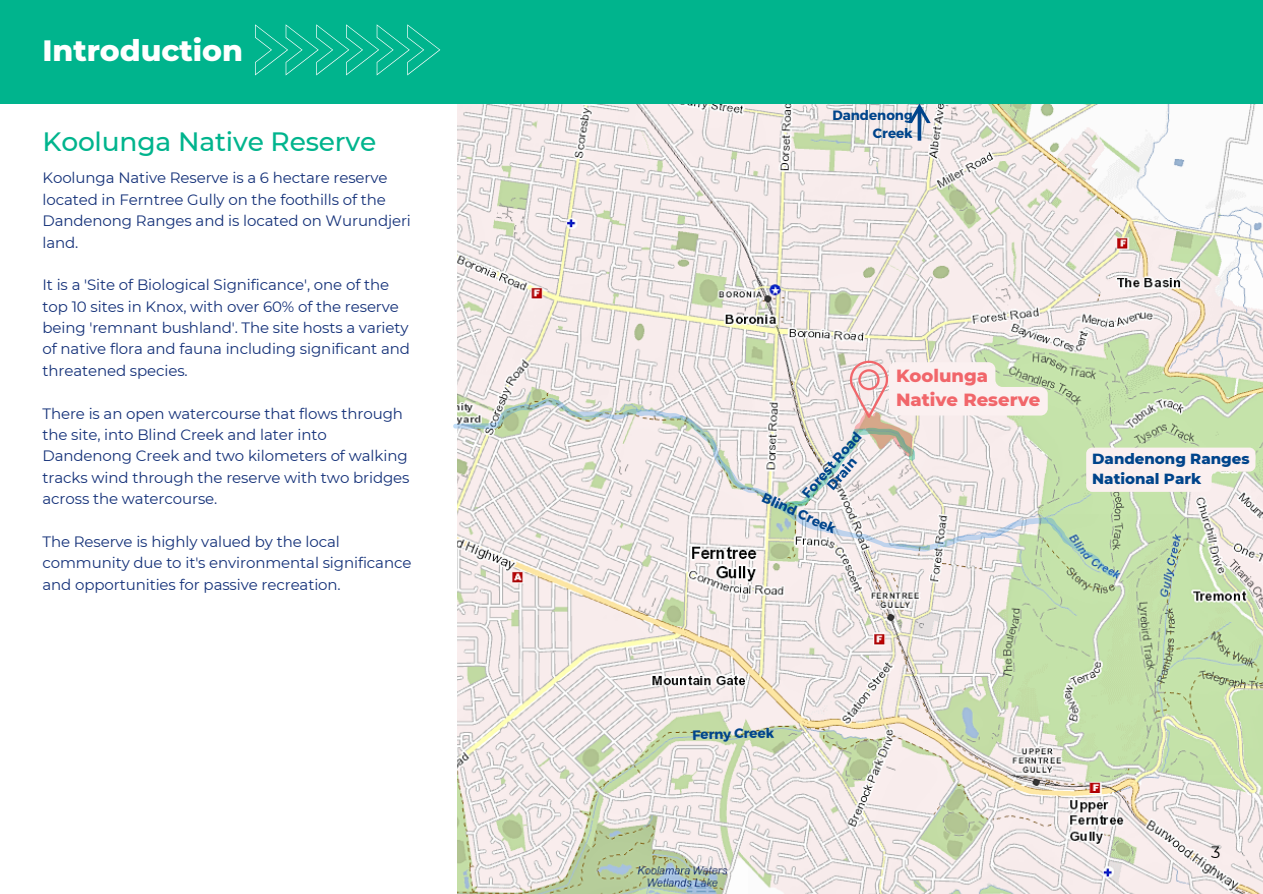
<style>
.page{position:relative;width:1263px;height:894px;background:#fff}
.page>*{position:absolute;margin:0;border:0;box-sizing:border-box;transform-origin:0 0}
.t1{font:800 30px "Montserrat";color:#fff}
.t2{font:500 26.55px "Montserrat";letter-spacing:-.005em;color:#00b48d}
.t3{font:800 18px/24.8px "Montserrat";color:#f1666a}
.t4{font:16.5px "Montserrat";color:#000}
.t5{font:15px/21.3px "Montserrat";letter-spacing:-.005em;color:#143179}
.t6{font:800 15px/20.2px "Montserrat";color:#00448b}
.t7{font:700 13.5px/13.5px "Montserrat";color:#00448b;text-align:center}
</style>
<div class="page">
<img style="left:458px;top:104px;width:805px;height:789px">
<div style="left:0;top:0;width:1262px;height:104px;background:#00b48d"></div>
<svg style="left:255px;top:24px;width:185px;height:51px"></svg>
<svg style="left:908px;top:103px;width:23px;height:38px"></svg>
<svg style="left:455px;top:360px;width:593px;height:155px"></svg>
<svg style="left:1086px;top:447px;width:169px;height:44px"></svg>
<p class="t1" style="left:43px;top:32px;width:202px">Introduction</p>
<p class="t2" style="left:43px;top:125px;width:335px">Koolunga Native Reserve</p>
<p class="t5" style="left:43px;top:167px;width:370px">Koolunga Native Reserve is a 6 hectare reserve located in Ferntree Gully on the foothills of the Dandenong Ranges and is located on Wurundjeri land.</p>
<p class="t5" style="left:43px;top:274px;width:369px">It is a 'Site of Biological Significance', one of the top 10 sites in Knox, with over 60% of the reserve being 'remnant bushland'. The site hosts a variety of native flora and fauna including significant and threatened species.</p>
<p class="t5" style="left:43px;top:402px;width:369px">There is an open watercourse that flows through the site, into Blind Creek and later into Dandenong Creek and two kilometers of walking tracks wind through the reserve with two bridges across the watercourse.</p>
<p class="t5" style="left:43px;top:530px;width:370px">The Reserve is highly valued by the local community due to it's environmental significance and opportunities for passive recreation.</p>
<p class="t7" style="left:832px;top:105px;width:82px;line-height:18px;text-align:right">Dandenong<br>Creek</p>
<p class="t7" style="left:799px;top:490px;width:84px;rotate:-49deg">Forest Road<br>Drain</p>
<p class="t7" style="left:766px;top:489px;width:81px;rotate:25deg">Blind Creek</p>
<p class="t3" style="left:896px;top:362px;width:146px">Koolunga<br>Native Reserve</p>
<p class="t6" style="left:1092px;top:448px;width:159px">Dandenong Ranges<br>National Park</p>
<p class="t7" style="left:692px;top:726px;width:83px;rotate:-1deg">Ferny Creek</p>
<p class="t4" style="left:1211px;top:841px;width:11px">3</p>
</div>
